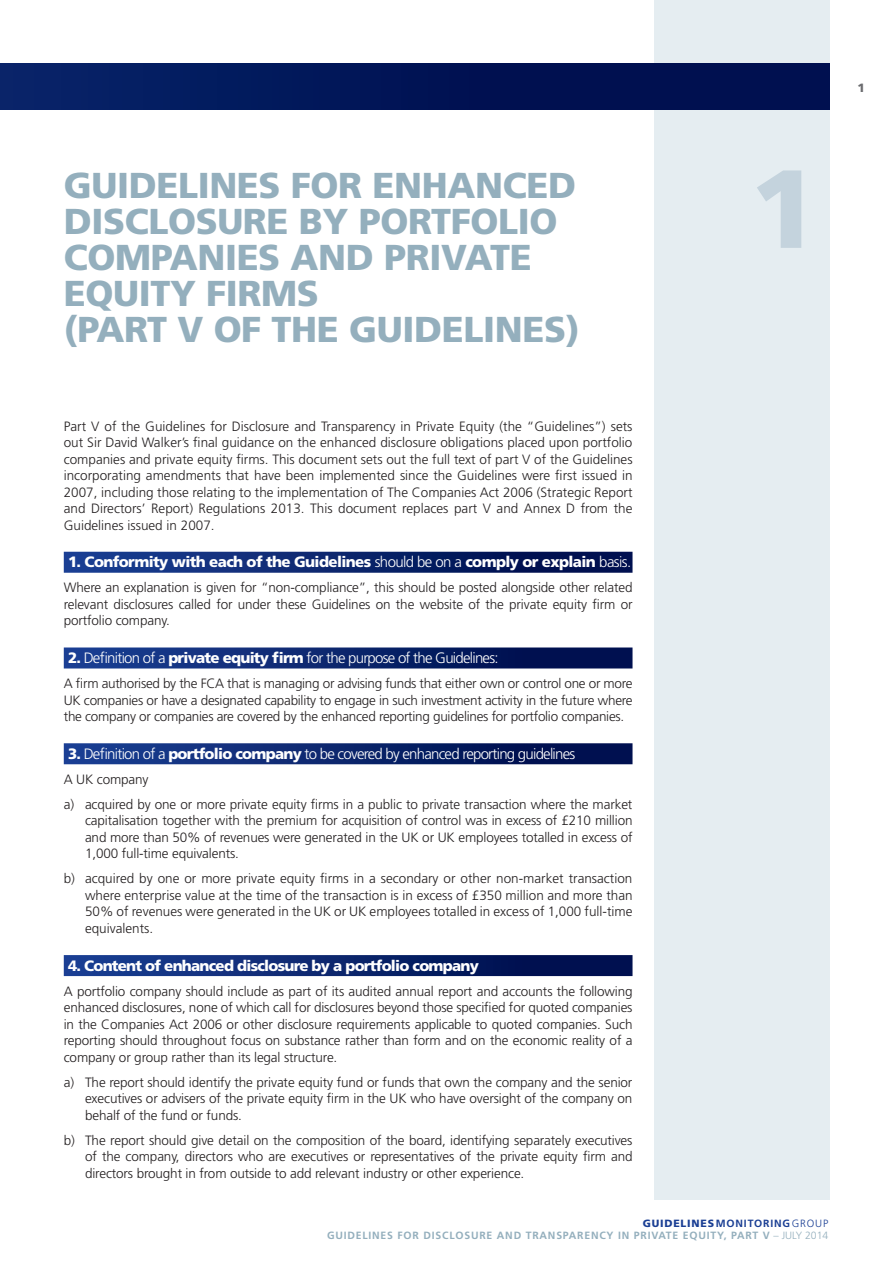
<style>
.page{position:relative;width:893px;height:1263px;background:#fff}
.page>*{position:absolute;margin:0;border:0;box-sizing:border-box;transform-origin:0 0}
.t1{font:900 110.85px "Frutiger";color:#c4d3dd}
.t2{font:900 36px/36px "Frutiger";letter-spacing:-.01em;color:#94afbd}
.t3{font:300 15px "Frutiger";letter-spacing:-.05em;color:#fff}
.t4{font:900 15px "Frutiger";letter-spacing:-.04em;color:#fff}
.t5{font:300 13.5px/16.5px "Frutiger";letter-spacing:-.01em;color:#231f20;text-align:justify}
.t6{font:900 12px "Frutiger";color:#6c6d70}
.t7{font:700 10.5px/12px "Frutiger";letter-spacing:.075em;color:#94afbd;text-align:right}
.s1{font-weight:300}
.s2{font-weight:900}
.s3{font-weight:900;color:#1b3f94}
.s4{color:#1b3f94}
.s5{font-weight:300;color:#1b3f94}
</style>
<div class="page">
<div style="left:654px;top:0;width:175px;height:1199px;background:#e5edf1"></div>
<div style="left:0;top:64px;width:829px;height:45px;background:linear-gradient(to right,#052166,#000b4a)"></div>
<hr style="left:0;top:0;width:1px;height:1263px;background:#fff">
<div style="left:64px;top:552px;width:568px;height:21px;background:linear-gradient(to right,#1b4093,#000a46)"></div>
<div style="left:64px;top:647px;width:568px;height:21px;background:linear-gradient(to right,#1b4093,#000a46)"></div>
<div style="left:64px;top:743px;width:568px;height:21px;background:linear-gradient(to right,#1b4093,#000a46)"></div>
<div style="left:64px;top:955px;width:568px;height:21px;background:linear-gradient(to right,#1b4093,#000a46)"></div>
<p class="t6" style="left:857px;top:80px;width:9px">1</p>
<h2 class="t2" style="left:64px;top:167px;width:517px">GUIDELINES FOR ENHANCED<br>DISCLOSURE BY PORTFOLIO<br>COMPANIES AND PRIVATE<br>EQUITY FIRMS<br>(PART V OF THE GUIDELINES)</h2>
<p class="t5" style="left:64px;top:418px;width:570px">Part V of the Guidelines for Disclosure and Transparency in Private Equity (the “Guidelines”) sets out Sir David Walker’s final guidance on the enhanced disclosure obligations placed upon portfolio companies and private equity firms. This document sets out the full text of part V of the Guidelines incorporating amendments that have been implemented since the Guidelines were first issued in 2007, including those relating to the implementation of The Companies Act 2006 (Strategic Report and Directors’ Report) Regulations 2013. This document replaces part V and Annex D from the Guidelines issued in 2007.</p>
<p class="t4" style="left:68px;top:553px;width:565px">1. Conformity with each of the Guidelines <span class="s1">should be on a</span> comply or explain <span class="s1">basis.</span></p>
<p class="t5" style="left:64px;top:579px;width:570px">Where an explanation is given for “non-compliance”, this should be posted alongside other related relevant disclosures called for under these Guidelines on the website of the private equity firm or portfolio company.</p>
<p class="t3" style="left:68px;top:649px;width:432px"><span class="s2">2.</span> Definition of a <span class="s2">private equity firm</span> for the purpose of the Guidelines:</p>
<p class="t5" style="left:64px;top:675px;width:570px">A firm authorised by the FCA that is managing or advising funds that either own or control one or more UK companies or have a designated capability to engage in such investment activity in the future where the company or companies are covered by the enhanced reporting guidelines for portfolio companies.</p>
<p class="t3" style="left:68px;top:745px;width:509px"><span class="s2">3.</span> Definition of a <span class="s2">portfolio company</span> to be covered by enhanced reporting guidelines</p>
<p class="t5" style="left:64px;top:767px;width:570px;line-height:25px">A UK company<br>a) acquired by one or more private equity firms in a public to private transaction where the market</p>
<p class="t5" style="left:85px;top:812px;width:549px">capitalisation together with the premium for acquisition of control was in excess of £210 million and more than 50% of revenues were generated in the UK or UK employees totalled in excess of 1,000 full-time equivalents.</p>
<p class="t5" style="left:85px;top:870px;width:549px;text-indent:-21px">b) acquired by one or more private equity firms in a secondary or other non-market transaction where enterprise value at the time of the transaction is in excess of £350 million and more than 50% of revenues were generated in the UK or UK employees totalled in excess of 1,000 full-time equivalents.</p>
<p class="t4" style="left:68px;top:956px;width:412px">4. Content of enhanced disclosure by a portfolio company</p>
<p class="t5" style="left:64px;top:983px;width:570px">A portfolio company should include as part of its audited annual report and accounts the following enhanced disclosures, none of which call for disclosures beyond those specified for quoted companies in the Companies Act 2006 or other disclosure requirements applicable to quoted companies. Such reporting should throughout focus on substance rather than form and on the economic reality of a company or group rather than its legal structure.</p>
<p class="t5" style="left:85px;top:1074px;width:549px;text-indent:-21px">a) The report should identify the private equity fund or funds that own the company and the senior executives or advisers of the private equity firm in the UK who have oversight of the company on behalf of the fund or funds.</p>
<p class="t5" style="left:85px;top:1132px;width:549px;text-indent:-21px">b) The report should give detail on the composition of the board, identifying separately executives of the company, directors who are executives or representatives of the private equity firm and directors brought in from outside to add relevant industry or other experience.</p>
<h1 class="t1" style="left:750px;top:142px;width:69px">1</h1>
<p class="t7" style="left:327px;top:1217px;width:503px"><span class="s3">GUIDELINES</span><span class="s4">MONITORING</span><span class="s5">GROUP<br></span>GUIDELINES FOR DISCLOSURE AND TRANSPARENCY IN PRIVATE EQUITY, PART V <span class="s1">– JULY 2014</span></p>
</div>
